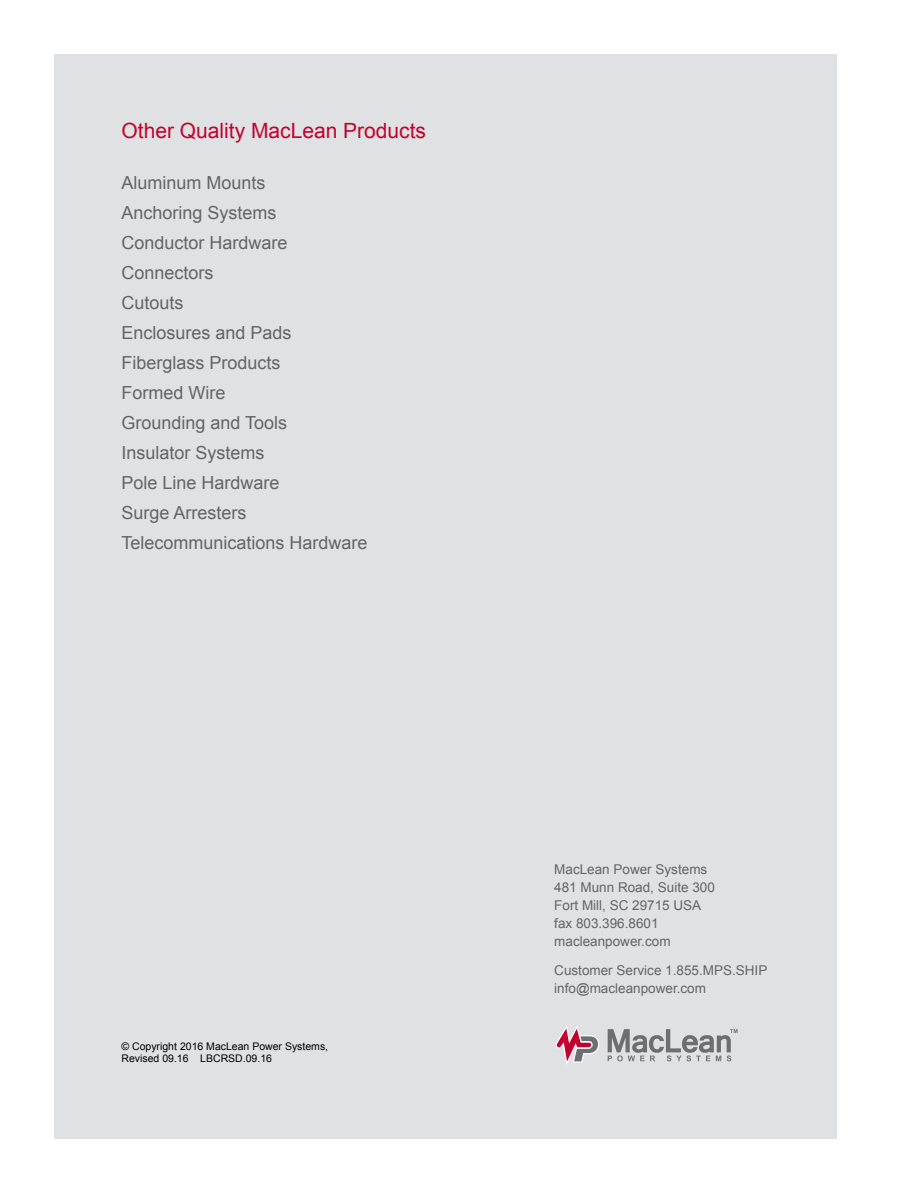
<style>
.page{position:relative;width:918px;height:1188px;background:#fff}
.page>*{position:absolute;margin:0;border:0;box-sizing:border-box;transform-origin:0 0}
.t1{font:21px "Arial";color:#c3002f}
.t2{font:18px/30px "Arial";color:#636466}
.t3{font:13.5px/18px "Arial";color:#636466}
.t4{font:10.5px/12.6px "Arial";color:#000}
</style>
<div class="page">
<div style="left:54px;top:54px;width:783px;height:1084px;background:#e0e1e2"></div>
<svg style="left:555px;top:1026px;width:44px;height:39px"></svg>
<svg style="left:608px;top:1029px;width:130px;height:32px"></svg>
<p class="t1" style="left:122px;top:117px;width:306px">Other Quality MacLean Products</p>
<p class="t2" style="left:122px;top:168px;width:248px">Aluminum Mounts<br>Anchoring Systems<br>Conductor Hardware<br>Connectors<br>Cutouts<br>Enclosures and Pads<br>Fiberglass Products<br>Formed Wire<br>Grounding and Tools<br>Insulator Systems<br>Pole Line Hardware<br>Surge Arresters<br>Telecommunications Hardware</p>
<p class="t4" style="left:122px;top:1040px;width:208px">© Copyright 2016 MacLean Power Systems,<br>Revised 09.16 LBCRSD.09.16</p>
<p class="t3" style="left:554px;top:860px;width:162px">MacLean Power Systems<br>481 Munn Road, Suite 300<br>Fort Mill, SC 29715 USA fax 803.396.8601 macleanpower.com</p>
<p class="t3" style="left:554px;top:961px;width:215px">Customer Service 1.855.MPS.SHIP info@macleanpower.com</p>
</div>
